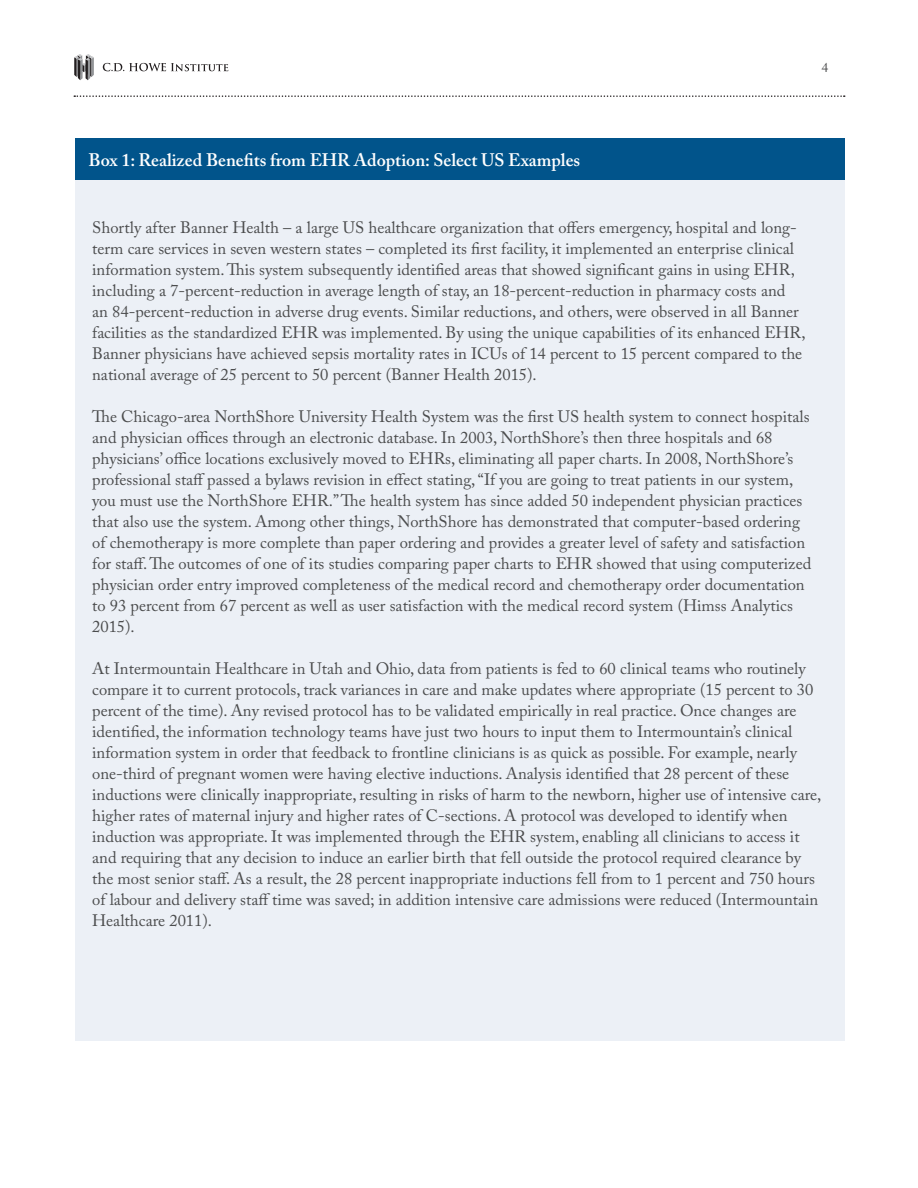
<style>
.page{position:relative;width:918px;height:1188px;background:#fff}
.page>*{position:absolute;margin:0;border:0;box-sizing:border-box;transform-origin:0 0}
.Table_Header{font:600 18px "Adobe Caslon Pro";color:#fff}
.Body_Copy{font:16.5px/21px "Adobe Caslon Pro";color:#4b4c4d}
.t1{font:13.5px "Adobe Caslon Pro";color:#4b4c4d}
</style>
<div class="page">
<svg style="left:74px;top:95px;width:771px;height:2px"></svg>
<svg style="left:74px;top:54px;width:20px;height:26px"></svg>
<svg style="left:103px;top:63px;width:125px;height:8px"></svg>
<div style="left:75px;top:180px;width:769px;height:861px;background:#ecf0f6"></div>
<div style="left:75px;top:138px;width:769px;height:42px;background:#01548b"></div>
<p class="Table_Header" style="left:88px;top:149px;width:493px">Box 1: Realized Benefits from EHR Adoption: Select US Examples</p>
<p class="t1" style="left:821px;top:59px;width:8px">4</p>
<p class="Body_Copy" style="left:92px;top:216px;width:715px">Shortly after Banner Health – a large US healthcare organization that offers emergency, hospital and long&shy;term care services in seven western states – completed its first facility, it implemented an enterprise clinical information system. This system subsequently identified areas that showed significant gains in using EHR, including a 7-percent-reduction in average length of stay, an 18-percent-reduction in pharmacy costs and<br>an 84-percent-reduction in adverse drug events. Similar reductions, and others, were observed in all Banner facilities as the standardized EHR was implemented. By using the unique capabilities of its enhanced EHR, Banner physicians have achieved sepsis mortality rates in ICUs of 14 percent to 15 percent compared to the national average of 25 percent to 50 percent (Banner Health 2015).</p>
<p class="Body_Copy" style="left:92px;top:405px;width:721px">The Chicago-area NorthShore University Health System was the first US health system to connect hospitals and physician offices through an electronic database. In 2003, NorthShore’s then three hospitals and 68 physicians’ office locations exclusively moved to EHRs, eliminating all paper charts. In 2008, NorthShore’s professional staff passed a bylaws revision in effect stating, “If you are going to treat patients in our system, you must use the NorthShore EHR.” The health system has since added 50 independent physician practices that also use the system. Among other things, NorthShore has demonstrated that computer-based ordering of chemotherapy is more complete than paper ordering and provides a greater level of safety and satisfaction for staff. The outcomes of one of its studies comparing paper charts to EHR showed that using computerized physician order entry improved completeness of the medical record and chemotherapy order documentation to 93 percent from 67 percent as well as user satisfaction with the medical record system (Himss Analytics 2015).</p>
<p class="Body_Copy" style="left:92px;top:657px;width:731px">At Intermountain Healthcare in Utah and Ohio, data from patients is fed to 60 clinical teams who routinely compare it to current protocols, track variances in care and make updates where appropriate (15 percent to 30 percent of the time). Any revised protocol has to be validated empirically in real practice. Once changes are identified, the information technology teams have just two hours to input them to Intermountain’s clinical information system in order that feedback to frontline clinicians is as quick as possible. For example, nearly one-third of pregnant women were having elective inductions. Analysis identified that 28 percent of these inductions were clinically inappropriate, resulting in risks of harm to the newborn, higher use of intensive care, higher rates of maternal injury and higher rates of C-sections. A protocol was developed to identify when induction was appropriate. It was implemented through the EHR system, enabling all clinicians to access it and requiring that any decision to induce an earlier birth that fell outside the protocol required clearance by the most senior staff. As a result, the 28 percent inappropriate inductions fell from to 1 percent and 750 hours of labour and delivery staff time was saved; in addition intensive care admissions were reduced (Intermountain Healthcare 2011).</p>
</div>
